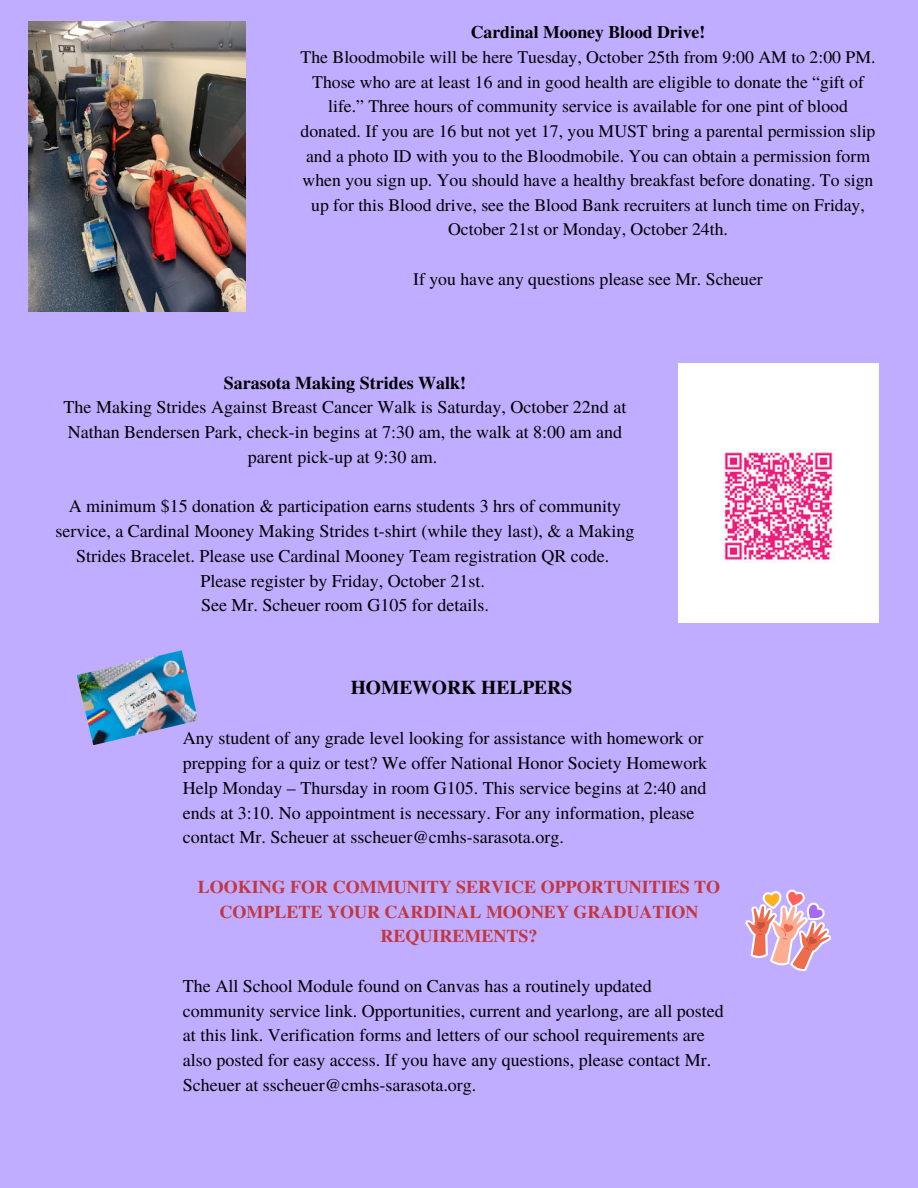
<style>
.page{position:relative;width:918px;height:1188px;background:#c0adff}
.page>*{position:absolute;margin:0;border:0;box-sizing:border-box;transform-origin:0 0}
.t1{font:700 19.5px "Te X Gyre Termes";color:#000}
.t2{font:18px/24.8px "Te X Gyre Termes";color:#000;text-align:center}
.t3{font:700 18px/24.8px "Te X Gyre Termes";color:#c03742;text-align:center}
.t4{font:700 18px "Te X Gyre Termes";color:#000}
.t5{font:17.7px/24.6px "Te X Gyre Termes";color:#000;text-align:center}
.t6{font:700 17.7px "Te X Gyre Termes";color:#000}
</style>
<div class="page">
<img style="left:29px;top:21px;width:217px;height:291px">
<img style="left:679px;top:364px;width:200px;height:259px">
<svg style="left:745px;top:889px;width:86px;height:82px"></svg>
<img style="left:77px;top:650px;width:121px;height:95px">
<p class="t6" style="left:471px;top:18px;width:236px">Cardinal Mooney Blood Drive!</p>
<p class="t5" style="left:301px;top:44px;width:576px">The Bloodmobile will be here Tuesday, October 25th from 9:00 AM to 2:00 PM.<br>Those who are at least 16 and in good health are eligible to donate the “gift of life.” Three hours of community service is available for one pint of blood donated. If you are 16 but not yet 17, you MUST bring a parental permission slip and a photo ID with you to the Bloodmobile. You can obtain a permission form when you sign up. You should have a healthy breakfast before donating. To sign up for this Blood drive, see the Blood Bank recruiters at lunch time on Friday, October 21st or Monday, October 24th.</p>
<p class="t5" style="left:413px;top:266px;width:351px">If you have any questions please see Mr. Scheuer</p>
<p class="t4" style="left:224px;top:369px;width:244px">Sarasota Making Strides Walk!</p>
<p class="t2" style="left:64px;top:394px;width:564px">The Making Strides Against Breast Cancer Walk is Saturday, October 22nd at<br>Nathan Bendersen Park, check-in begins at 7:30 am, the walk at 8:00 am and parent pick-up at 9:30 am.</p>
<p class="t2" style="left:56px;top:493px;width:580px">A minimum $15 donation &amp; participation earns students 3 hrs of community service, a Cardinal Mooney Making Strides t-shirt (while they last), &amp; a Making Strides Bracelet. Please use Cardinal Mooney Team registration QR code.<br>Please register by Friday, October 21st.<br>See Mr. Scheuer room G105 for details.</p>
<p class="t1" style="left:351px;top:672px;width:223px">HOMEWORK HELPERS</p>
<p class="t2" style="left:183px;top:725px;width:526px;text-align:left">Any student of any grade level looking for assistance with homework or prepping for a quiz or test? We offer National Honor Society Homework Help Monday – Thursday in room G105. This service begins at 2:40 and ends at 3:10. No appointment is necessary. For any information, please contact Mr. Scheuer at sscheuer@cmhs-sarasota.org.</p>
<p class="t3" style="left:198px;top:874px;width:524px">LOOKING FOR COMMUNITY SERVICE OPPORTUNITIES TO<br>COMPLETE YOUR CARDINAL MOONEY GRADUATION<br>REQUIREMENTS?</p>
<p class="t2" style="left:183px;top:973px;width:542px;text-align:left">The All School Module found on Canvas has a routinely updated community service link. Opportunities, current and yearlong, are all posted at this link. Verification forms and letters of our school requirements are also posted for easy access. If you have any questions, please contact Mr.<br>Scheuer at sscheuer@cmhs-sarasota.org.</p>
</div>
